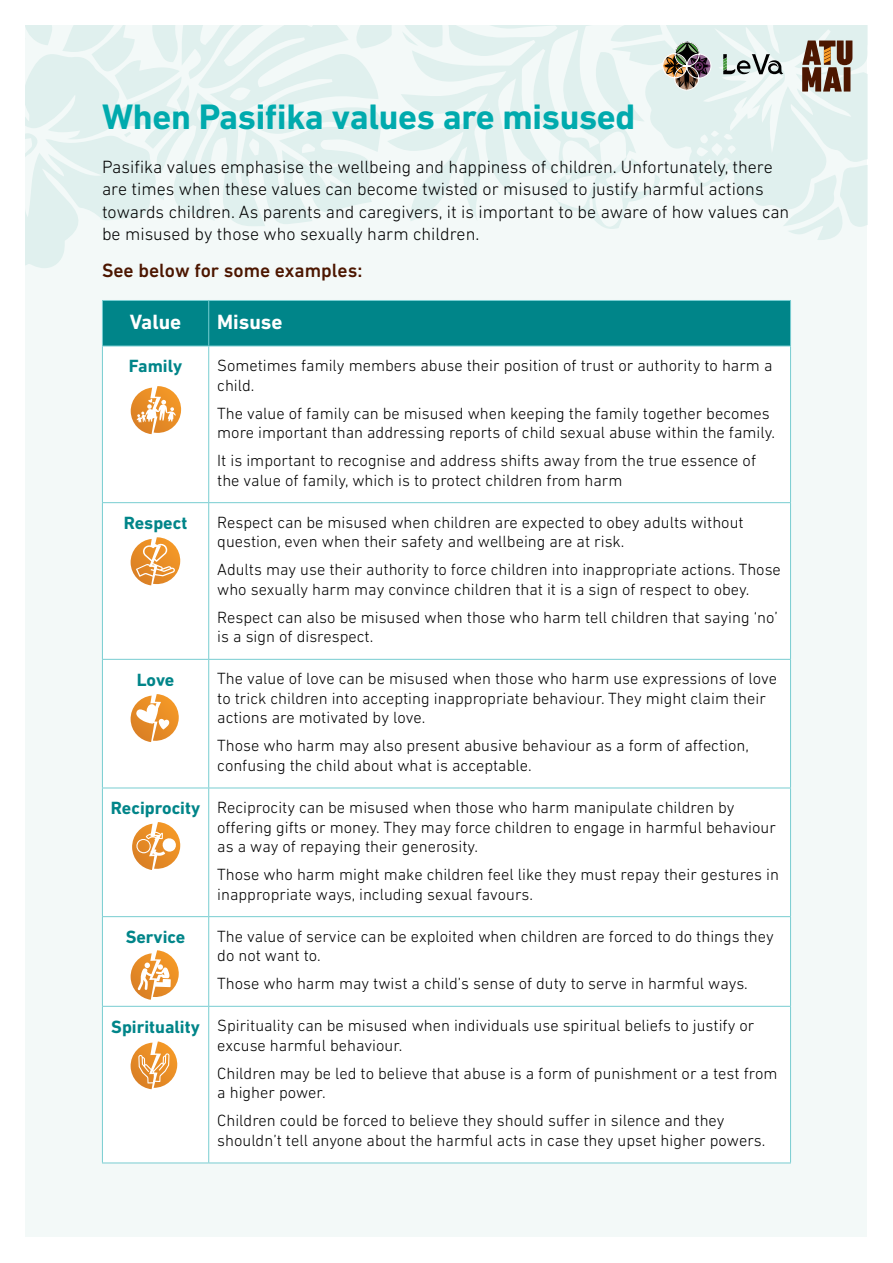
<style>
.page{position:relative;width:893px;height:1263px;background:#fff}
.page>*{position:absolute;margin:0;border:0;box-sizing:border-box;transform-origin:0 0}
.t1{font:700 36px "DIN Next LT Pro";letter-spacing:-.01em;color:#00aaad}
.t2{font:700 21px "DIN Next LT Pro";color:#fff}
.t3{font:500 19.5px "DIN Next LT Pro";color:#4c1600}
.t4{font:300 18px/22.5px "DIN Next LT Pro";color:#000}
.t5{font:700 18px "DIN Next LT Pro";color:#008589}
.t6{font:300 16.5px/19.5px "DIN Next LT Pro";color:#000}
.s1{font-weight:700;font-size:18px;color:#008589}
</style>
<div class="page">
<div style="left:26px;top:26px;width:841px;height:1211px;background:#f3f9f8"></div>
<svg style="left:192px;top:26px;width:189px;height:200px;fill:#e0f0ee"></svg>
<svg style="left:388px;top:26px;width:196px;height:195px"></svg>
<svg style="left:355px;top:26px;width:90px;height:23px"></svg>
<svg style="left:26px;top:26px;width:166px;height:242px"></svg>
<div style="left:103px;top:301px;width:687px;height:45px;background:#008589"></div>
<div style="left:103px;top:347px;width:687px;height:155px;background:#fff"></div>
<div style="left:103px;top:503px;width:687px;height:659px;background:#fff"></div>
<hr style="left:102px;top:300px;width:107px;height:1px;background:#78cdd1">
<hr style="left:102px;top:301px;width:1px;height:45px;background:#78cdd1">
<hr style="left:209px;top:300px;width:582px;height:1px;background:#78cdd1">
<hr style="left:208px;top:301px;width:1px;height:45px;background:#78cdd1">
<hr style="left:790px;top:301px;width:1px;height:45px;background:#78cdd1">
<hr style="left:102px;top:346px;width:107px;height:1px;background:#78cdd1">
<hr style="left:102px;top:346px;width:1px;height:156px;background:#78cdd1">
<hr style="left:209px;top:346px;width:582px;height:1px;background:#78cdd1">
<hr style="left:208px;top:346px;width:1px;height:156px;background:#78cdd1">
<hr style="left:790px;top:346px;width:1px;height:156px;background:#78cdd1">
<hr style="left:102px;top:502px;width:107px;height:1px;background:#78cdd1">
<hr style="left:102px;top:503px;width:1px;height:156px;background:#78cdd1">
<hr style="left:209px;top:502px;width:582px;height:1px;background:#78cdd1">
<hr style="left:208px;top:503px;width:1px;height:156px;background:#78cdd1">
<hr style="left:790px;top:503px;width:1px;height:156px;background:#78cdd1">
<hr style="left:102px;top:659px;width:107px;height:1px;background:#78cdd1">
<hr style="left:102px;top:660px;width:1px;height:128px;background:#78cdd1">
<hr style="left:209px;top:659px;width:582px;height:1px;background:#78cdd1">
<hr style="left:208px;top:660px;width:1px;height:128px;background:#78cdd1">
<hr style="left:790px;top:660px;width:1px;height:128px;background:#78cdd1">
<hr style="left:102px;top:788px;width:107px;height:1px;background:#78cdd1">
<hr style="left:102px;top:788px;width:1px;height:128px;background:#78cdd1">
<hr style="left:209px;top:788px;width:582px;height:1px;background:#78cdd1">
<hr style="left:208px;top:788px;width:1px;height:128px;background:#78cdd1">
<hr style="left:790px;top:788px;width:1px;height:128px;background:#78cdd1">
<hr style="left:102px;top:916px;width:107px;height:1px;background:#78cdd1">
<hr style="left:102px;top:917px;width:1px;height:89px;background:#78cdd1">
<hr style="left:209px;top:916px;width:582px;height:1px;background:#78cdd1">
<hr style="left:208px;top:917px;width:1px;height:89px;background:#78cdd1">
<hr style="left:790px;top:917px;width:1px;height:89px;background:#78cdd1">
<hr style="left:102px;top:1006px;width:107px;height:1px;background:#78cdd1">
<hr style="left:102px;top:1007px;width:1px;height:155px;background:#78cdd1">
<hr style="left:209px;top:1006px;width:582px;height:1px;background:#78cdd1">
<hr style="left:208px;top:1007px;width:1px;height:155px;background:#78cdd1">
<hr style="left:790px;top:1007px;width:1px;height:155px;background:#78cdd1">
<hr style="left:102px;top:1162px;width:107px;height:1px;background:#78cdd1">
<hr style="left:209px;top:1162px;width:582px;height:1px;background:#78cdd1">
<svg style="left:118px;top:381px;width:73px;height:62px"></svg>
<svg style="left:118px;top:529px;width:73px;height:63px"></svg>
<svg style="left:118px;top:686px;width:73px;height:62px"></svg>
<svg style="left:118px;top:819px;width:73px;height:62px"></svg>
<svg style="left:118px;top:944px;width:73px;height:60px"></svg>
<svg style="left:118px;top:1038px;width:73px;height:60px"></svg>
<svg style="left:584px;top:26px;width:283px;height:214px"></svg>
<h1 class="t1" style="left:102px;top:96px;width:535px">When Pasifika values are misused</h1>
<p class="t4" style="left:102px;top:155px;width:689px">Pasifika values emphasise the wellbeing and happiness of children. Unfortunately, there are times when these values can become twisted or misused to justify harmful actions towards children. As parents and caregivers, it is important to be aware of how values can be misused by those who sexually harm children.</p>
<p class="t3" style="left:102px;top:259px;width:262px">See below for some examples:</p>
<p class="t2" style="left:130px;top:310px;width:53px">Value</p>
<p class="t2" style="left:217px;top:310px;width:67px">Misuse</p>
<p class="t5" style="left:129px;top:356px;width:55px">Family</p>
<p class="t6" style="left:217px;top:356px;width:557px">Sometimes family members abuse their position of trust or authority to harm a child.</p>
<p class="t6" style="left:217px;top:403px;width:559px">The value of family can be misused when keeping the family together becomes more important than addressing reports of child sexual abuse within the family.</p>
<p class="t6" style="left:217px;top:451px;width:540px">It is important to recognise and address shifts away from the true essence of the value of family, which is to protect children from harm</p>
<p class="t5" style="left:124px;top:512px;width:65px">Respect</p>
<p class="t6" style="left:217px;top:512px;width:528px">Respect can be misused when children are expected to obey adults without question, even when their safety and wellbeing are at risk.</p>
<p class="t6" style="left:217px;top:560px;width:565px">Adults may use their authority to force children into inappropriate actions. Those who sexually harm may convince children that it is a sign of respect to obey.</p>
<p class="t6" style="left:217px;top:607px;width:562px">Respect can also be misused when those who harm tell children that saying ‘no’ is a sign of disrespect.</p>
<p class="t5" style="left:137px;top:669px;width:39px">Love</p>
<p class="t6" style="left:217px;top:669px;width:561px">The value of love can be misused when those who harm use expressions of love to trick children into accepting inappropriate behaviour. They might claim their actions are motivated by love.</p>
<p class="t6" style="left:217px;top:736px;width:533px">Those who harm may also present abusive behaviour as a form of affection, confusing the child about what is acceptable.</p>
<p class="t6" style="left:217px;top:797px;width:560px;text-indent:-106px"><span class="s1">Reciprocity</span> Reciprocity can be misused when those who harm manipulate children by offering gifts or money. They may force children to engage in harmful behaviour as a way of repaying their generosity.</p>
<p class="t6" style="left:217px;top:865px;width:563px">Those who harm might make children feel like they must repay their gestures in inappropriate ways, including sexual favours.</p>
<p class="t5" style="left:126px;top:926px;width:61px">Service</p>
<p class="t6" style="left:217px;top:926px;width:558px">The value of service can be exploited when children are forced to do things they do not want to.</p>
<p class="t6" style="left:217px;top:974px;width:532px">Those who harm may twist a child’s sense of duty to serve in harmful ways.</p>
<p class="t6" style="left:217px;top:1016px;width:539px;text-indent:-106px"><span class="s1">Spirituality</span> Spirituality can be misused when individuals use spiritual beliefs to justify or excuse harmful behaviour.</p>
<p class="t6" style="left:217px;top:1063px;width:562px">Children may be led to believe that abuse is a form of punishment or a test from a higher power.</p>
<p class="t6" style="left:217px;top:1111px;width:550px">Children could be forced to believe they should suffer in silence and they shouldn’t tell anyone about the harmful acts in case they upset higher powers.</p>
</div>
